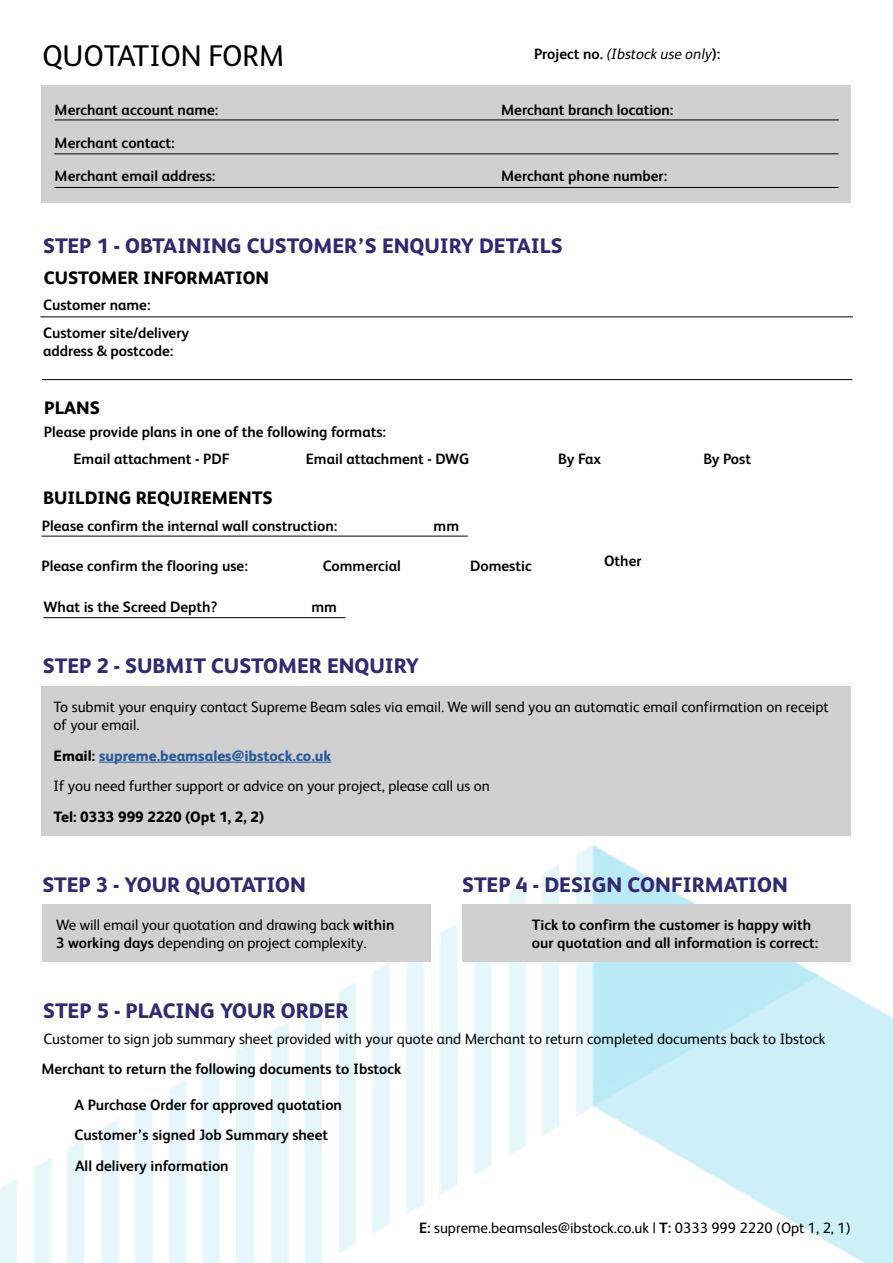
<style>
.page{position:relative;width:893px;height:1263px;background:#fff}
.page>*{position:absolute;margin:0;border:0;box-sizing:border-box;transform-origin:0 0}
.t1{font:30px "FS Albert";color:#000}
.t2{font:800 21px "FS Albert";color:#312a70}
.t3{font:800 18px "FS Albert";color:#000}
.t4{font:700 15px/30.3px "FS Albert";color:#000}
.t5{font:15px/18px "FS Albert";color:#000}
.t6{font:italic 15px "FS Albert";color:#000}
.t7{font:800 15px "FS Albert";color:#000}
.s1{font-weight:700;font-style:normal}
.s2{font-weight:800}
.s3{font-weight:800;color:#275b9b}
.s4{font-weight:700}
</style>
<div class="page">
<img style="left:0;top:845px;width:893px;height:418px">
<div style="left:42px;top:85px;width:809px;height:117px;background:#d0d0d0"></div>
<div style="left:41px;top:687px;width:810px;height:149px;background:#d0d0d0"></div>
<div style="left:42px;top:904px;width:389px;height:58px;background:#d0d0d0"></div>
<div style="left:462px;top:904px;width:388px;height:58px;background:#d0d0d0"></div>
<hr style="left:99px;top:762px;width:232px;height:1px;background:#275b9b">
<hr style="left:55px;top:120px;width:784px;height:1px;background:#000">
<hr style="left:54px;top:187px;width:784px;height:1px;background:#000">
<hr style="left:54px;top:153px;width:784px;height:1px;background:#000">
<hr style="left:40px;top:316px;width:813px;height:1px;background:#000">
<hr style="left:41px;top:536px;width:427px;height:1px;background:#000">
<hr style="left:43px;top:617px;width:303px;height:1px;background:#000">
<hr style="left:42px;top:379px;width:810px;height:1px;background:#000">
<h1 class="t1" style="left:43px;top:39px;width:243px">QUOTATION FORM</h1>
<p class="t6" style="left:534px;top:46px;width:188px"><span class="s1">Project no.</span> (Ibstock use only<span class="s1">):</span></p>
<p class="t4" style="left:55px;top:95px;width:165px">Merchant account name:</p>
<p class="t4" style="left:501px;top:95px;width:174px">Merchant branch location:</p>
<p class="t4" style="left:55px;top:128px;width:122px">Merchant contact:</p>
<p class="t4" style="left:55px;top:161px;width:162px">Merchant email address:</p>
<p class="t4" style="left:501px;top:161px;width:168px">Merchant phone number:</p>
<h2 class="t2" style="left:43px;top:234px;width:521px">STEP 1 - OBTAINING CUSTOMER’S ENQUIRY DETAILS</h2>
<p class="t3" style="left:44px;top:268px;width:227px">CUSTOMER INFORMATION</p>
<p class="t4" style="left:43px;top:291px;width:148px;line-height:27.8px">Customer name:<br>Customer site/delivery</p>
<p class="t4" style="left:43px;top:335px;width:132px">address &amp; postcode:</p>
<p class="t3" style="left:44px;top:397px;width:57px">PLANS</p>
<p class="t4" style="left:74px;top:418px;width:314px;line-height:27.2px;text-indent:-30px">Please provide plans in one of the following formats:<br>Email attachment - PDF</p>
<p class="t4" style="left:306px;top:443px;width:165px">Email attachment - DWG</p>
<p class="t4" style="left:558px;top:443px;width:44px">By Fax</p>
<p class="t4" style="left:703px;top:443px;width:49px">By Post</p>
<p class="t3" style="left:43px;top:487px;width:231px">BUILDING REQUIREMENTS</p>
<p class="t4" style="left:42px;top:511px;width:297px">Please confirm the internal wall construction:</p>
<p class="t4" style="left:41px;top:550px;width:208px">Please confirm the flooring use:</p>
<p class="t4" style="left:323px;top:550px;width:79px">Commercial</p>
<p class="t4" style="left:470px;top:550px;width:63px">Domestic</p>
<p class="t4" style="left:604px;top:545px;width:39px">Other</p>
<p class="t4" style="left:43px;top:592px;width:175px">What is the Screed Depth?</p>
<p class="t4" style="left:434px;top:511px;width:27px">mm</p>
<p class="t4" style="left:311px;top:592px;width:27px">mm</p>
<h2 class="t2" style="left:43px;top:654px;width:377px">STEP 2 - SUBMIT CUSTOMER ENQUIRY</h2>
<p class="t5" style="left:54px;top:698px;width:777px">To submit your enquiry contact Supreme Beam sales via email. We will send you an automatic email confirmation on receipt of your email.</p>
<p class="t5" style="left:54px;top:740px;width:438px;line-height:30.8px"><span class="s2">Email:</span> <span class="s3">supreme.beamsales@ibstock.co.uk<br></span>If you need further support or advice on your project, please call us on</p>
<p class="t7" style="left:54px;top:808px;width:212px">Tel: 0333 999 2220 (Opt 1, 2, 2)</p>
<h2 class="t2" style="left:42px;top:873px;width:265px">STEP 3 - YOUR QUOTATION</h2>
<p class="t5" style="left:56px;top:916px;width:340px">We will email your quotation and drawing back <span class="s4">within<br>3 working days</span> depending on project complexity.</p>
<h2 class="t2" style="left:462px;top:873px;width:327px">STEP 4 - DESIGN CONFIRMATION</h2>
<p class="t4" style="left:532px;top:916px;width:288px;line-height:18px">Tick to confirm the customer is happy with our quotation and all information is correct:</p>
<h2 class="t2" style="left:43px;top:998px;width:307px">STEP 5 - PLACING YOUR ORDER</h2>
<p class="t5" style="left:43px;top:1030px;width:784px">Customer to sign job summary sheet provided with your quote and Merchant to return completed documents back to Ibstock</p>
<p class="t4" style="left:42px;top:1053px;width:361px">Merchant to return the following documents to Ibstock</p>
<p class="t4" style="left:74px;top:1089px;width:269px">A Purchase Order for approved quotation<br>Customer’s signed Job Summary sheet<br>All delivery information</p>
<p class="t5" style="left:419px;top:1219px;width:433px"><span class="s4">E:</span> supreme.beamsales@ibstock.co.uk | <span class="s4">T:</span> 0333 999 2220 (Opt 1, 2, 1)</p>
</div>
